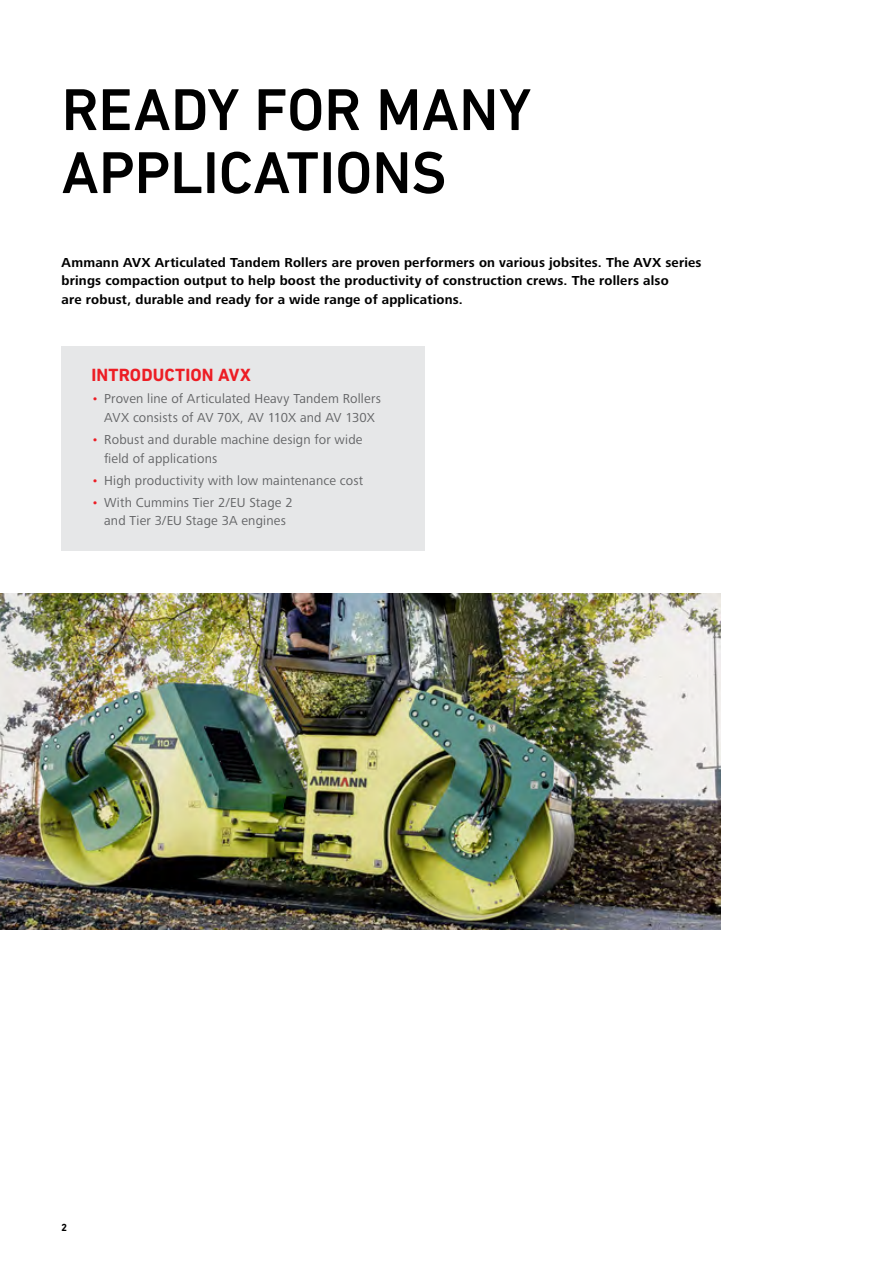
<style>
.page{position:relative;width:893px;height:1263px;background:#fff}
.page>*{position:absolute;margin:0;border:0;box-sizing:border-box;transform-origin:0 0}
.t1{font:500 60px/63px "DIN Next LT Pro";letter-spacing:-.005em;color:#000}
.t2{font:700 18px "DIN Next LT Pro";letter-spacing:.005em;color:#ed1d24}
.t3{font:13.5px/18.8px "Frutiger Next LTW1 G";letter-spacing:.015em;color:#636466;text-align:center}
.t4{font:700 13.5px/18.8px "Frutiger Next LTW1 G";letter-spacing:.015em;color:#000}
.t5{font:700 10.5px "DIN Next LT Pro";color:#000}
.s1{color:#ed1d24}
</style>
<div class="page">
<div style="left:62px;top:347px;width:363px;height:204px;background:#e6e7e8"></div>
<img style="left:0;top:594px;width:720px;height:336px">
<h1 class="t1" style="left:62px;top:78px;width:471px">READY FOR MANY<br>APPLICATIONS</h1>
<p class="t4" style="left:62px;top:253px;width:641px">Ammann AVX Articulated Tandem Rollers are proven performers on various jobsites. The AVX series brings compaction output to help boost the productivity of construction crews. The rollers also<br>are robust, durable and ready for a wide range of applications.</p>
<h2 class="t2" style="left:91px;top:365px;width:161px">INTRODUCTION AVX</h2>
<p class="t3" style="left:91px;top:390px;width:291px"><span class="s1">•</span> Proven line of Articulated Heavy Tandem Rollers<br>AVX consists of AV 70X, AV 110X and AV 130X</p>
<p class="t3" style="left:104px;top:431px;width:260px;text-align:left;text-indent:-13px"><span class="s1">•</span> Robust and durable machine design for wide field of applications</p>
<p class="t3" style="left:91px;top:471px;width:273px"><span class="s1">•</span> High productivity with low maintenance cost</p>
<p class="t3" style="left:91px;top:493px;width:203px"><span class="s1">•</span> With Cummins Tier 2/EU Stage 2 and Tier 3/EU Stage 3A engines</p>
<p class="t5" style="left:62px;top:1221px;width:7px">2</p>
</div>
